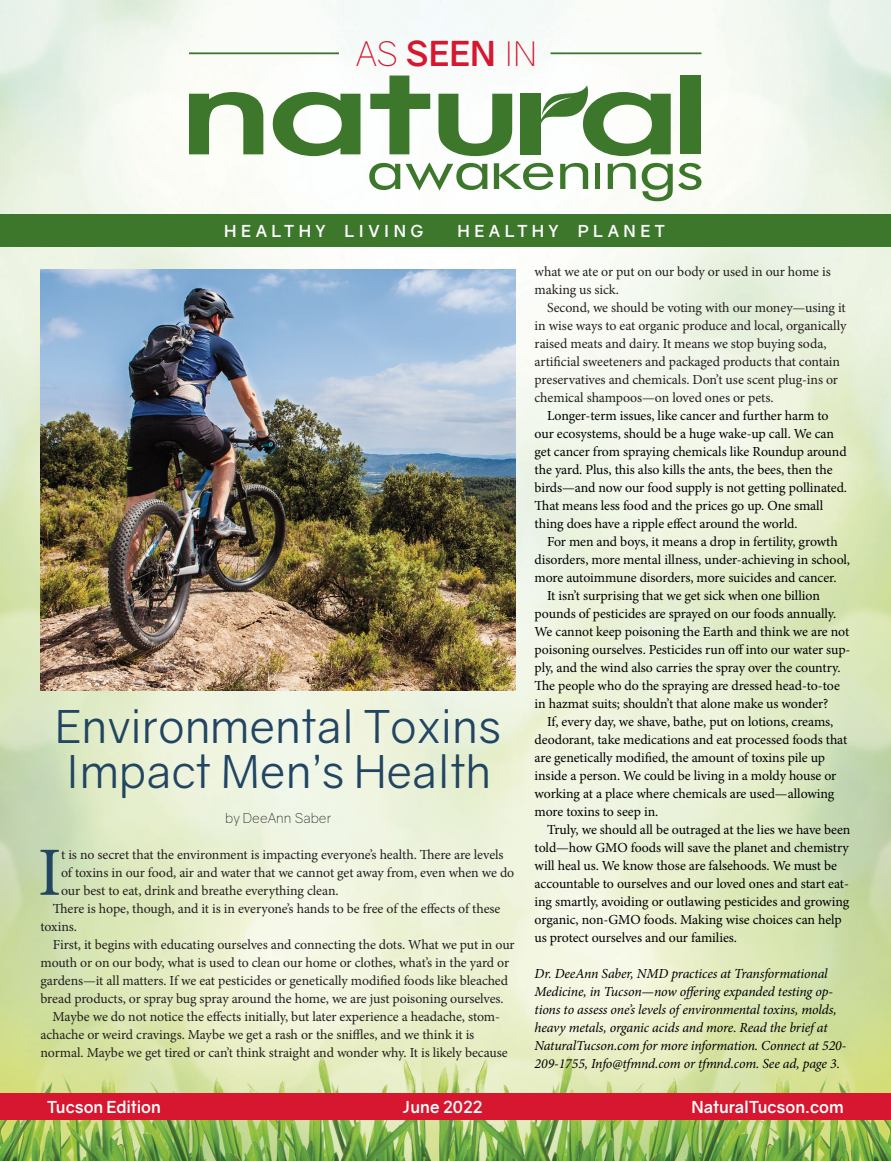
<style>
.page{position:relative;width:891px;height:1161px;background:#fff}
.page>*{position:absolute;margin:0;border:0;box-sizing:border-box;transform-origin:0 0}
.t1{font:69.15px "Minion Pro";color:#224562}
.t2{font:45.75px/45.8px "Gravity";color:#214562}
.t3{font:300 34.35px "Gravity";color:#d7162f}
.t4{font:700 16.5px "Gravity";color:#fff}
.t5{font:700 16.5px "Gravity";letter-spacing:.26em;color:#fff}
.t6{font:700 16.5px "Gravity";letter-spacing:.265em;color:#fff}
.t7{font:13.8px/18px "Minion Pro";letter-spacing:-.01em;color:#000}
.t8{font:13.8px/18px "Minion Pro";letter-spacing:-.01em;color:#231e1f}
.t9{font:italic 13.8px/18px "Minion Pro";letter-spacing:-.01em;color:#000}
.t10{font:300 13.8px "Gravity";color:#231e1f}
.s1{font-weight:700}
</style>
<div class="page">
<img style="left:0;top:0;width:891px;height:1161px">
<div style="left:0;top:214px;width:891px;height:32px;background:#3d772c"></div>
<div style="left:0;top:1094px;width:891px;height:26px;background:#d7162f"></div>
<svg style="left:369px;top:163px;width:31px;height:27px"></svg>
<svg style="left:406px;top:163px;width:81px;height:28px"></svg>
<svg style="left:494px;top:163px;width:59px;height:27px"></svg>
<svg style="left:560px;top:163px;width:28px;height:26px"></svg>
<hr style="left:596px;top:164px;width:4px;height:25px;background:#3d772c">
<svg style="left:608px;top:163px;width:28px;height:26px"></svg>
<svg style="left:642px;top:163px;width:60px;height:38px"></svg>
<svg style="left:189px;top:92px;width:74px;height:62px"></svg>
<svg style="left:273px;top:92px;width:88px;height:64px"></svg>
<svg style="left:370px;top:76px;width:60px;height:78px"></svg>
<svg style="left:438px;top:94px;width:74px;height:62px"></svg>
<div style="left:521px;top:93px;width:20px;height:61px;background:#3d772c"></div>
<svg style="left:538px;top:85px;width:133px;height:71px"></svg>
<div style="left:680px;top:76px;width:20px;height:78px;background:#3d772c"></div>
<hr style="left:189px;top:52px;width:150px;height:2px;background:#3d772c">
<hr style="left:551px;top:52px;width:151px;height:2px;background:#3d772c">
<img style="left:40px;top:270px;width:476px;height:421px">
<h3 class="t3" style="left:356px;top:33px;width:182px">AS <span class="s1">SEEN</span> IN</h3>
<p class="t5" style="left:224px;top:221px;width:201px">HEALTHY LIVING</p>
<p class="t6" style="left:457px;top:221px;width:209px">HEALTHY PLANET</p>
<h2 class="t2" style="left:55px;top:703px;width:448px">Environmental Toxins<br>Impact Men’s Health</h2>
<p class="t10" style="left:225px;top:810px;width:108px">by DeeAnn Saber</p>
<h1 class="t1" style="left:38px;top:826px;width:25px">I</h1>
<p class="t8" style="left:61px;top:845px;width:444px">t is no secret that the environment is impacting everyone’s health. There are levels</p>
<p class="t8" style="left:61px;top:863px;width:455px">of toxins in our food, air and water that we cannot get away from, even when we do</p>
<p class="t8" style="left:61px;top:881px;width:279px">our best to eat, drink and breathe everything clean.</p>
<p class="t8" style="left:53px;top:899px;width:449px">There is hope, though, and it is in everyone’s hands to be free of the effects of these</p>
<p class="t8" style="left:40px;top:917px;width:38px">toxins.</p>
<p class="t8" style="left:53px;top:935px;width:463px">First, it begins with educating ourselves and connecting the dots. What we put in our</p>
<p class="t8" style="left:40px;top:953px;width:470px">mouth or on our body, what is used to clean our home or clothes, what’s in the yard or</p>
<p class="t8" style="left:40px;top:971px;width:469px">gardens—it all matters. If we eat pesticides or genetically modified foods like bleached</p>
<p class="t8" style="left:40px;top:989px;width:465px">bread products, or spray bug spray around the home, we are just poisoning ourselves.</p>
<p class="t8" style="left:53px;top:1007px;width:449px">Maybe we do not notice the effects initially, but later experience a headache, stom-</p>
<p class="t8" style="left:40px;top:1025px;width:435px">achache or weird cravings. Maybe we get a rash or the sniffles, and we think it is</p>
<p class="t8" style="left:40px;top:1043px;width:469px">normal. Maybe we get tired or can’t think straight and wonder why. It is likely because</p>
<p class="t8" style="left:535px;top:263px;width:298px">what we ate or put on our body or used in our home is making us sick.</p>
<p class="t8" style="left:535px;top:299px;width:313px;text-indent:12px">Second, we should be voting with our money—using it in wise ways to eat organic produce and local, organically raised meats and dairy. It means we stop buying soda, artificial sweeteners and packaged products that contain preservatives and chemicals. Don’t use scent plug-ins or chemical shampoos—on loved ones or pets.</p>
<p class="t7" style="left:535px;top:407px;width:314px;text-indent:12px">Longer-term issues, like cancer and further harm to our ecosystems, should be a huge wake-up call. We can get cancer from spraying chemicals like Roundup around the yard. Plus, this also kills the ants, the bees, then the birds—and now our food supply is not getting pollinated.<br>That means less food and the prices go up. One small thing does have a ripple effect around the world.</p>
<p class="t7" style="left:547px;top:533px;width:292px">For men and boys, it means a drop in fertility, growth</p>
<p class="t7" style="left:535px;top:551px;width:317px">disorders, more mental illness, under-achieving in school,</p>
<p class="t7" style="left:535px;top:569px;width:303px">more autoimmune disorders, more suicides and cancer.</p>
<p class="t7" style="left:547px;top:587px;width:274px">It isn’t surprising that we get sick when one billion</p>
<p class="t7" style="left:535px;top:605px;width:303px">pounds of pesticides are sprayed on our foods annually.</p>
<p class="t7" style="left:535px;top:623px;width:316px">We cannot keep poisoning the Earth and think we are not</p>
<p class="t7" style="left:535px;top:641px;width:317px">poisoning ourselves. Pesticides run off into our water sup-</p>
<p class="t7" style="left:535px;top:659px;width:308px">ply, and the wind also carries the spray over the country.</p>
<p class="t7" style="left:535px;top:677px;width:307px">The people who do the spraying are dressed head-to-toe</p>
<p class="t7" style="left:535px;top:695px;width:295px">in hazmat suits; shouldn’t that alone make us wonder?</p>
<p class="t7" style="left:547px;top:713px;width:288px">If, every day, we shave, bathe, put on lotions, creams,</p>
<p class="t7" style="left:535px;top:731px;width:314px">deodorant, take medications and eat processed foods that</p>
<p class="t7" style="left:535px;top:749px;width:292px">are genetically modified, the amount of toxins pile up</p>
<p class="t7" style="left:535px;top:767px;width:303px">inside a person. We could be living in a moldy house or</p>
<p class="t7" style="left:535px;top:785px;width:301px">working at a place where chemicals are used—allowing</p>
<p class="t7" style="left:535px;top:803px;width:125px">more toxins to seep in.</p>
<p class="t7" style="left:547px;top:821px;width:305px">Truly, we should all be outraged at the lies we have been</p>
<p class="t7" style="left:535px;top:839px;width:316px">told—how GMO foods will save the planet and chemistry</p>
<p class="t7" style="left:535px;top:857px;width:304px">will heal us. We know those are falsehoods. We must be</p>
<p class="t7" style="left:535px;top:875px;width:316px">accountable to ourselves and our loved ones and start eat-</p>
<p class="t7" style="left:535px;top:893px;width:316px">ing smartly, avoiding or outlawing pesticides and growing</p>
<p class="t7" style="left:535px;top:911px;width:309px">organic, non-GMO foods. Making wise choices can help</p>
<p class="t7" style="left:535px;top:929px;width:204px">us protect ourselves and our families.</p>
<p class="t9" style="left:535px;top:965px;width:313px">Dr. DeeAnn Saber, NMD practices at Transformational Medicine, in Tucson—now offering expanded testing op&shy;tions to assess one’s levels of environmental toxins, molds, heavy metals, organic acids and more. Read the brief at NaturalTucson.com for more information. Connect at 520- 209-1755, Info@tfmnd.com or tfmnd.com. See ad, page 3.</p>
<p class="t4" style="left:47px;top:1097px;width:115px">Tucson Edition</p>
<p class="t4" style="left:403px;top:1097px;width:82px">June 2022</p>
<p class="t4" style="left:691px;top:1097px;width:154px">NaturalTucson.com</p>
</div>
